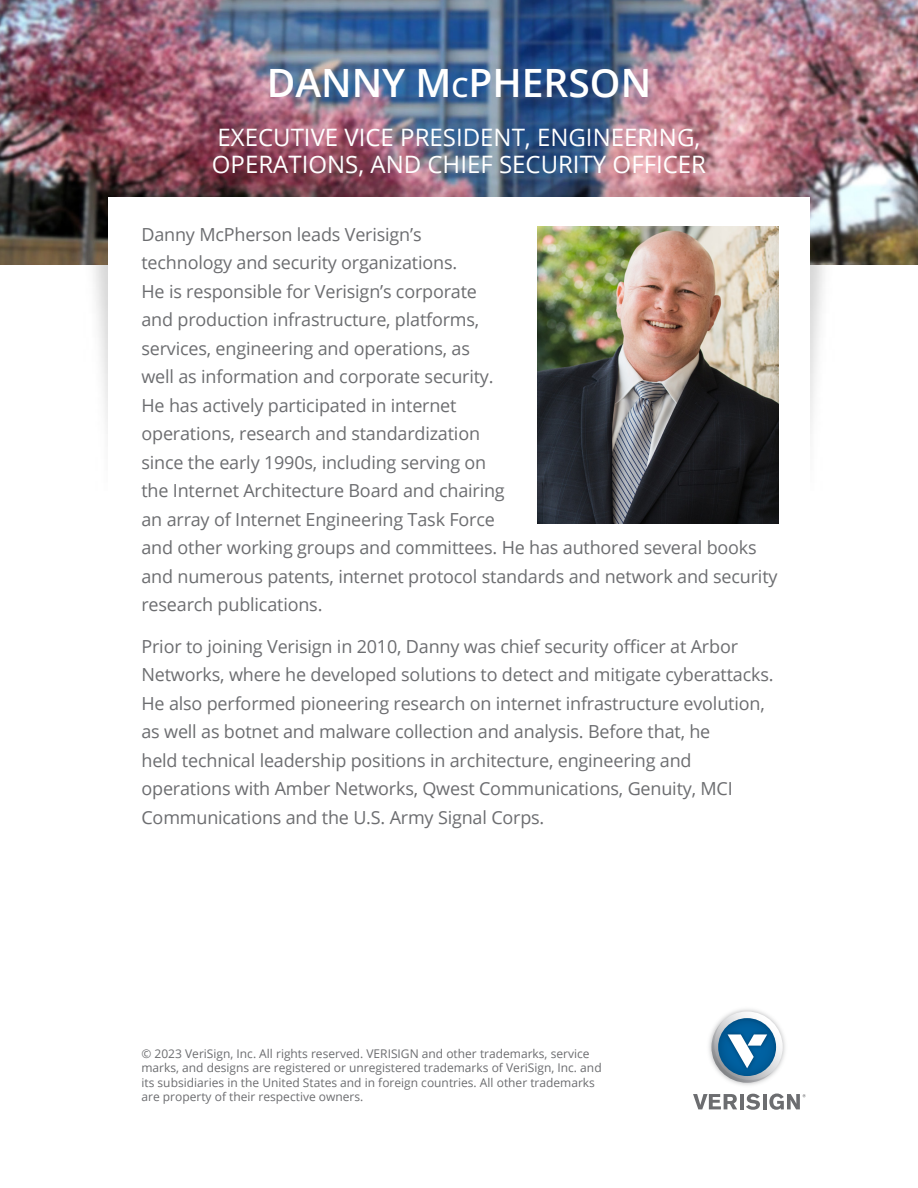
<style>
.page{position:relative;width:918px;height:1188px;background:#fff}
.page>*{position:absolute;margin:0;border:0;box-sizing:border-box;transform-origin:0 0}
.t1{font:600 39px "Open Sans";color:#fff}
.t2{font:24px/27px "Open Sans";color:#fff}
.t3{font:18px/28.5px "Open Sans";letter-spacing:-.01em;color:#6c6d70}
.t4{font:12px/14.4px "Open Sans";color:#6c6d70}
.s1{font-size:27px}
</style>
<div class="page">
<img style="left:0;top:0;width:918px;height:266px">
<div style="left:108px;top:197px;width:702px;height:303px;background:#fff"></div>
<img style="left:537px;top:227px;width:242px;height:296px">
<img style="left:709px;top:1009px;width:76px;height:77px">
<svg style="left:712px;top:1011px;width:71px;height:72px"></svg>
<svg style="left:712px;top:1018px;width:64px;height:65px"></svg>
<svg style="left:693px;top:1094px;width:44px;height:15px"></svg>
<hr style="left:740px;top:1094px;width:4px;height:15px;background:#6c6d70">
<svg style="left:746px;top:1094px;width:14px;height:16px"></svg>
<hr style="left:763px;top:1094px;width:4px;height:15px;background:#6c6d70">
<svg style="left:769px;top:1094px;width:37px;height:16px"></svg>
<h1 class="t1" style="left:267px;top:56px;width:386px">DANNY M<span class="s1">C</span>PHERSON</h1>
<h2 class="t2" style="left:212px;top:123px;width:496px">EXECUTIVE VICE PRESIDENT, ENGINEERING,<br>OPERATIONS, AND CHIEF SECURITY OFFICER</h2>
<p class="t3" style="left:141px;top:219px;width:638px">Danny McPherson leads Verisign’s<br>technology and security organizations.<br>He is responsible for Verisign’s corporate<br>and production infrastructure, platforms,<br>services, engineering and operations, as<br>well as information and corporate security.<br>He has actively participated in internet<br>operations, research and standardization<br>since the early 1990s, including serving on<br>the Internet Architecture Board and chairing<br>an array of Internet Engineering Task Force<br>and other working groups and committees. He has authored several books and numerous patents, internet protocol standards and network and security research publications.</p>
<p class="t3" style="left:141px;top:632px;width:634px">Prior to joining Verisign in 2010, Danny was chief security officer at Arbor Networks, where he developed solutions to detect and mitigate cyberattacks.<br>He also performed pioneering research on internet infrastructure evolution, as well as botnet and malware collection and analysis. Before that, he<br>held technical leadership positions in architecture, engineering and operations with Amber Networks, Qwest Communications, Genuity, MCI Communications and the U.S. Army Signal Corps.</p>
<p class="t4" style="left:141px;top:1046px;width:462px">© 2023 VeriSign, Inc. All rights reserved. VERISIGN and other trademarks, service marks, and designs are registered or unregistered trademarks of VeriSign, Inc. and its subsidiaries in the United States and in foreign countries. All other trademarks are property of their respective owners.</p>
</div>
